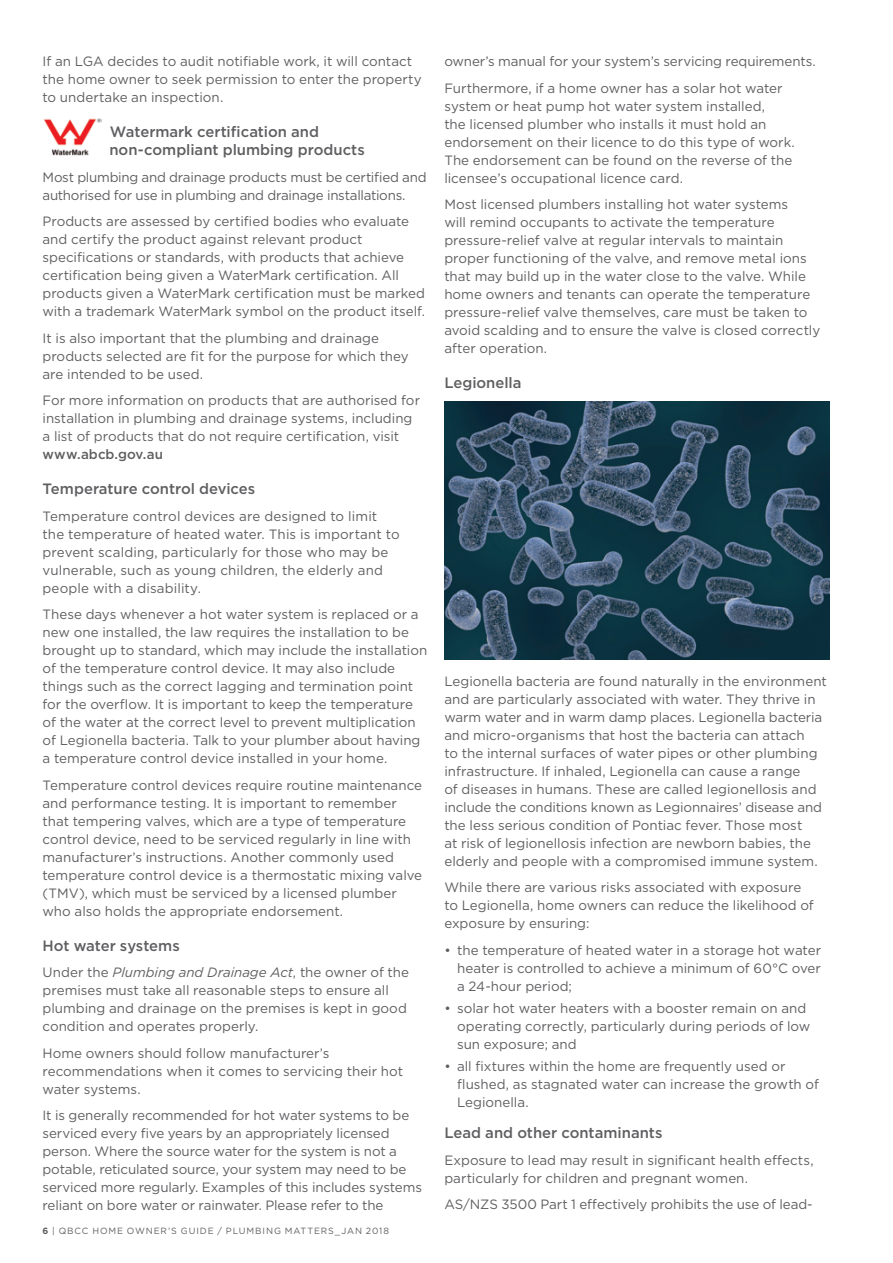
<style>
.page{position:relative;width:893px;height:1263px;background:#fff}
.page>*{position:absolute;margin:0;border:0;box-sizing:border-box;transform-origin:0 0}
.t1{font:500 15px/18px "Gotham";color:#5f5f62}
.t2{font:13.5px/18px "Gotham";color:#5f5f62}
.t3{font:13.5px/18px "Gotham";letter-spacing:-.02em;color:#5f5f62}
.t4{font:9px "Gotham";letter-spacing:.1em;color:#5f5f62}
.s1{font-weight:500}
.s2{font-style:italic}
.s3{font-weight:700}
</style>
<div class="page">
<img style="left:43px;top:118px;width:58px;height:38px">
<img style="left:444px;top:402px;width:385px;height:257px">
<p class="t2" style="left:43px;top:52px;width:381px">If an LGA decides to audit notifiable work, it will contact the home owner to seek permission to enter the property to undertake an inspection.</p>
<h3 class="t1" style="left:109px;top:123px;width:257px">Watermark certification and non-compliant plumbing products</h3>
<p class="t3" style="left:43px;top:168px;width:386px">Most plumbing and drainage products must be certified and authorised for use in plumbing and drainage installations.</p>
<p class="t2" style="left:43px;top:212px;width:384px">Products are assessed by certified bodies who evaluate and certify the product against relevant product specifications or standards, with products that achieve certification being given a WaterMark certification. All products given a WaterMark certification must be marked with a trademark WaterMark symbol on the product itself.</p>
<p class="t2" style="left:43px;top:328px;width:368px">It is also important that the plumbing and drainage products selected are fit for the purpose for which they are intended to be used.</p>
<p class="t2" style="left:43px;top:391px;width:379px">For more information on products that are authorised for installation in plumbing and drainage systems, including a list of products that do not require certification, visit <span class="s1">www.abcb.gov.au</span></p>
<h3 class="t1" style="left:43px;top:480px;width:214px">Temperature control devices</h3>
<p class="t2" style="left:43px;top:507px;width:359px">Temperature control devices are designed to limit the temperature of heated water. This is important to prevent scalding, particularly for those who may be vulnerable, such as young children, the elderly and people with a disability.</p>
<p class="t2" style="left:43px;top:605px;width:386px">These days whenever a hot water system is replaced or a new one installed, the law requires the installation to be brought up to standard, which may include the installation of the temperature control device. It may also include things such as the correct lagging and termination point for the overflow. It is important to keep the temperature of the water at the correct level to prevent multiplication of Legionella bacteria. Talk to your plumber about having a temperature control device installed in your home.</p>
<p class="t2" style="left:43px;top:775px;width:381px">Temperature control devices require routine maintenance and performance testing. It is important to remember that tempering valves, which are a type of temperature control device, need to be serviced regularly in line with manufacturer’s instructions. Another commonly used temperature control device is a thermostatic mixing valve (TMV), which must be serviced by a licensed plumber who also holds the appropriate endorsement.</p>
<h3 class="t1" style="left:43px;top:936px;width:139px">Hot water systems</h3>
<p class="t2" style="left:43px;top:963px;width:368px">Under the <span class="s2">Plumbing and Drainage Act</span>, the owner of the premises must take all reasonable steps to ensure all plumbing and drainage on the premises is kept in good condition and operates properly.</p>
<p class="t2" style="left:43px;top:1044px;width:362px">Home owners should follow manufacturer’s recommendations when it comes to servicing their hot water systems.</p>
<p class="t2" style="left:43px;top:1106px;width:381px">It is generally recommended for hot water systems to be serviced every five years by an appropriately licensed person. Where the source water for the system is not a potable, reticulated source, your system may need to be serviced more regularly. Examples of this includes systems reliant on bore water or rainwater. Please refer to the</p>
<p class="t4" style="left:43px;top:1225px;width:348px"><span class="s3">6</span> | QBCC HOME OWNER’S GUIDE / PLUMBING MATTERS_JAN 2018</p>
<p class="t2" style="left:444px;top:52px;width:373px">owner’s manual for your system’s servicing requirements.</p>
<p class="t2" style="left:444px;top:78px;width:352px">Furthermore, if a home owner has a solar hot water system or heat pump hot water system installed,<br>the licensed plumber who installs it must hold an endorsement on their licence to do this type of work.<br>The endorsement can be found on the reverse of the licensee’s occupational licence card.</p>
<p class="t2" style="left:444px;top:195px;width:377px">Most licensed plumbers installing hot water systems<br>will remind occupants to activate the temperature pressure-relief valve at regular intervals to maintain proper functioning of the valve, and remove metal ions that may build up in the water close to the valve. While home owners and tenants can operate the temperature pressure-relief valve themselves, care must be taken to avoid scalding and to ensure the valve is closed correctly after operation.</p>
<h3 class="t1" style="left:444px;top:374px;width:79px">Legionella</h3>
<p class="t2" style="left:444px;top:672px;width:384px">Legionella bacteria are found naturally in the environment and are particularly associated with water. They thrive in warm water and in warm damp places. Legionella bacteria and micro-organisms that host the bacteria can attach<br>to the internal surfaces of water pipes or other plumbing infrastructure. If inhaled, Legionella can cause a range<br>of diseases in humans. These are called legionellosis and include the conditions known as Legionnaires’ disease and the less serious condition of Pontiac fever. Those most<br>at risk of legionellosis infection are newborn babies, the elderly and people with a compromised immune system.</p>
<p class="t2" style="left:444px;top:878px;width:371px">While there are various risks associated with exposure to Legionella, home owners can reduce the likelihood of exposure by ensuring:</p>
<p class="t2" style="left:457px;top:941px;width:366px;text-align:justify;text-indent:-13px">• the temperature of heated water in a storage hot water heater is controlled to achieve a minimum of 60°C over a 24-hour period;</p>
<p class="t2" style="left:457px;top:999px;width:355px;text-indent:-13px">• solar hot water heaters with a booster remain on and operating correctly, particularly during periods of low sun exposure; and</p>
<p class="t2" style="left:457px;top:1057px;width:363px;text-indent:-13px">• all fixtures within the home are frequently used or flushed, as stagnated water can increase the growth of<br>Legionella.</p>
<h3 class="t1" style="left:444px;top:1123px;width:220px">Lead and other contaminants</h3>
<p class="t2" style="left:444px;top:1150px;width:371px">Exposure to lead may result in significant health effects, particularly for children and pregnant women.</p>
<p class="t2" style="left:444px;top:1195px;width:370px">AS/NZS 3500 Part 1 effectively prohibits the use of lead-</p>
</div>
